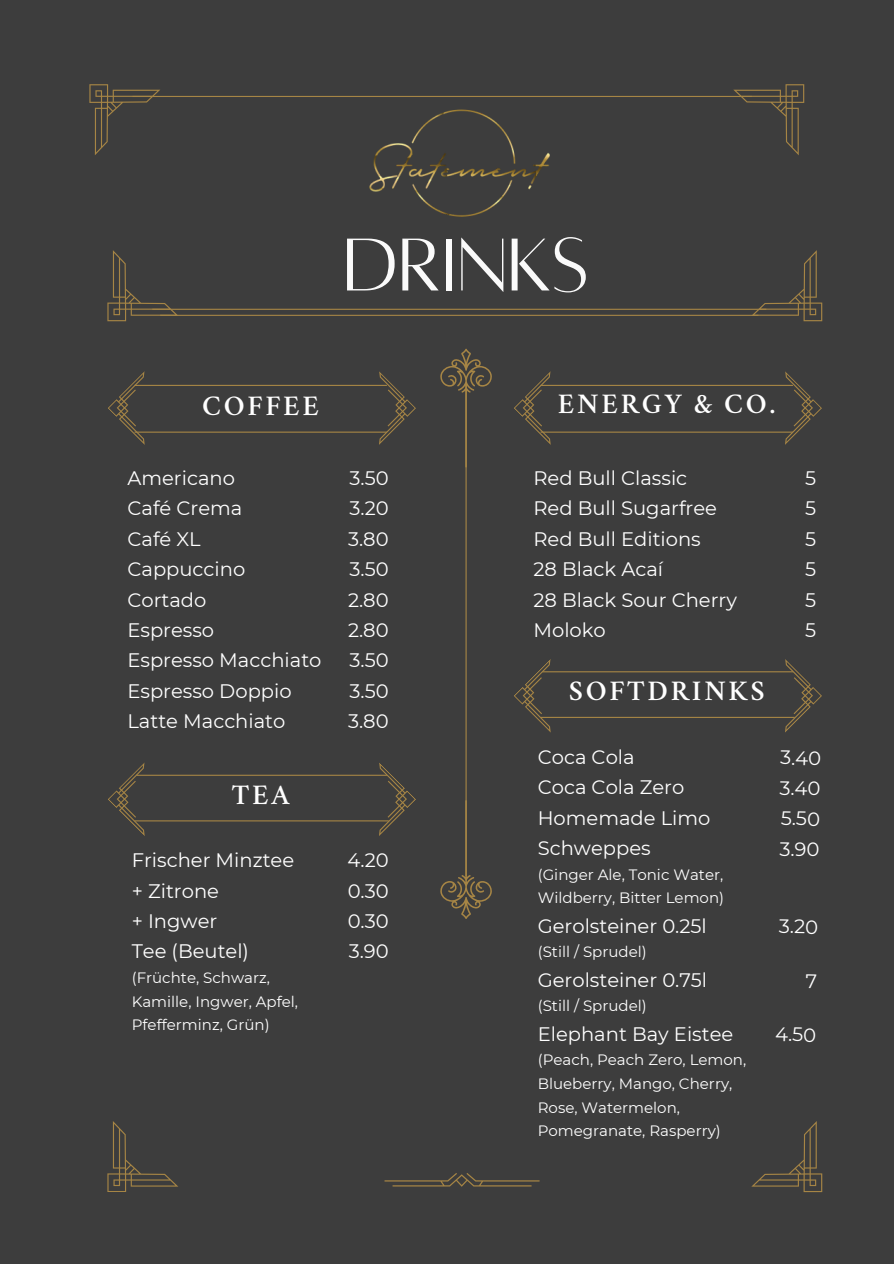
<style>
.page{position:relative;width:894px;height:1264px;background:#fff}
.page>*{position:absolute;margin:0;border:0;box-sizing:border-box;transform-origin:0 0}
.t1{font:82.35px "Alta regular";color:#fafafa}
.t2{font:600 28.5px "Crimson";letter-spacing:.095em;color:#fff}
.t3{font:19.5px/30.3px "Montserrat";color:#fff;text-align:justify}
.t4{font:15px/23.7px "Montserrat";color:#fff}
</style>
<div class="page">
<div style="left:0;top:0;width:893px;height:1263px;background:#3d3d3d"></div>
<img style="left:369px;top:109px;width:181px;height:108px">
<hr style="left:160px;top:315px;width:598px;height:1px;background:#a68545">
<hr style="left:152px;top:309px;width:614px;height:1px;background:#a68545">
<hr style="left:134px;top:385px;width:253px;height:1px;background:#a68545">
<hr style="left:540px;top:385px;width:252px;height:1px;background:#a68545">
<hr style="left:542px;top:671px;width:250px;height:1px;background:#a68545">
<hr style="left:134px;top:431px;width:253px;height:1px;background:#a68545">
<hr style="left:540px;top:431px;width:252px;height:1px;background:#a68545">
<hr style="left:540px;top:716px;width:254px;height:2px;background:#a68545">
<svg style="left:384px;top:1173px;width:155px;height:13px"></svg>
<svg style="left:751px;top:250px;width:71px;height:71px"></svg>
<svg style="left:751px;top:1121px;width:71px;height:71px"></svg>
<svg style="left:107px;top:250px;width:71px;height:71px"></svg>
<svg style="left:107px;top:1121px;width:71px;height:70px"></svg>
<svg style="left:108px;top:371px;width:73px;height:74px"></svg>
<svg style="left:514px;top:371px;width:73px;height:74px"></svg>
<svg style="left:514px;top:659px;width:73px;height:74px"></svg>
<svg style="left:342px;top:371px;width:74px;height:74px"></svg>
<svg style="left:747px;top:371px;width:75px;height:74px"></svg>
<svg style="left:747px;top:659px;width:75px;height:74px"></svg>
<hr style="left:465px;top:385px;width:1px;height:491px;background:#a68545">
<svg style="left:440px;top:349px;width:52px;height:118px"></svg>
<svg style="left:440px;top:800px;width:52px;height:119px"></svg>
<hr style="left:132px;top:96px;width:619px;height:1px;background:#a68545">
<svg style="left:89px;top:84px;width:71px;height:71px"></svg>
<svg style="left:733px;top:84px;width:71px;height:71px"></svg>
<hr style="left:136px;top:774px;width:251px;height:1px;background:#a68545">
<hr style="left:134px;top:820px;width:254px;height:1px;background:#a68545">
<svg style="left:108px;top:762px;width:73px;height:74px"></svg>
<svg style="left:342px;top:763px;width:74px;height:73px"></svg>
<p class="t1" style="left:343px;top:224px;width:247px">DRINKS</p>
<p class="t2" style="left:202px;top:395px;width:118px">COFFEE</p>
<h1 class="t2" style="left:557px;top:393px;width:219px">ENERGY &amp; CO.</h1>
<p class="t3" style="left:127px;top:463px;width:195px;text-align:left">Americano<br>Café Crema<br>Café XL<br>Cappuccino<br>Cortado<br>Espresso<br>Espresso Macchiato<br>Espresso Doppio<br>Latte Macchiato</p>
<p class="t3" style="left:533px;top:463px;width:205px;text-align:left">Red Bull Classic<br>Red Bull Sugarfree<br>Red Bull Editions<br>28 Black Acaí<br>28 Black Sour Cherry<br>Moloko</p>
<p class="t3" style="left:348px;top:463px;width:42px">3.50<br>3.20<br>3.80<br>3.50<br>2.80<br>2.80<br>3.50<br>3.50<br>3.80</p>
<h2 class="t3" style="left:804px;top:463px;width:13px">5<br>5<br>5<br>5<br>5<br>5</h2>
<p class="t3" style="left:780px;top:742px;width:42px;rotate:1deg">3.40<br>3.40<br>5.50<br>3.90</p>
<p class="t2" style="left:568px;top:680px;width:197px">SOFTDRINKS</p>
<p class="t3" style="left:537px;top:741px;width:98px">Coca Cola</p>
<p class="t3" style="left:537px;top:772px;width:148px">Coca Cola Zero</p>
<p class="t3" style="left:537px;top:802px;width:174px">Homemade Limo</p>
<p class="t3" style="left:537px;top:832px;width:114px">Schweppes</p>
<h2 class="t4" style="left:537px;top:862px;width:188px">(Ginger Ale, Tonic Water,<br>Wildberry, Bitter Lemon)</h2>
<h2 class="t3" style="left:537px;top:910px;width:170px">Gerolsteiner 0.25l</h2>
<h3 class="t4" style="left:537px;top:940px;width:110px">(Still / Sprudel)</h3>
<h3 class="t3" style="left:537px;top:964px;width:171px">Gerolsteiner 0.75l</h3>
<h3 class="t4" style="left:537px;top:994px;width:110px">(Still / Sprudel)</h3>
<h3 class="t3" style="left:537px;top:1018px;width:197px">Elephant Bay Eistee</h3>
<p class="t4" style="left:537px;top:1048px;width:210px">(Peach, Peach Zero, Lemon,<br>Blueberry, Mango, Cherry,<br>Rose, Watermelon,<br>Pomegranate, Rasperry)</p>
<p class="t2" style="left:232px;top:783px;width:59px">TEA</p>
<p class="t3" style="left:132px;top:845px;width:164px">Frischer Minztee</p>
<p class="t3" style="left:132px;top:875px;width:89px">+ Zitrone</p>
<p class="t3" style="left:132px;top:905px;width:87px">+ Ingwer</p>
<p class="t3" style="left:132px;top:936px;width:119px">Tee (Beutel)</p>
<p class="t4" style="left:132px;top:966px;width:168px">(Früchte, Schwarz,<br>Kamille, Ingwer, Apfel,<br>Pfefferminz, Grün)</p>
<p class="t3" style="left:347px;top:845px;width:43px">4.20<br>0.30<br>0.30<br>3.90</p>
<p class="t3" style="left:779px;top:911px;width:41px;rotate:1deg">3.20</p>
<p class="t3" style="left:775px;top:1019px;width:42px;rotate:1deg">4.50</p>
</div>
